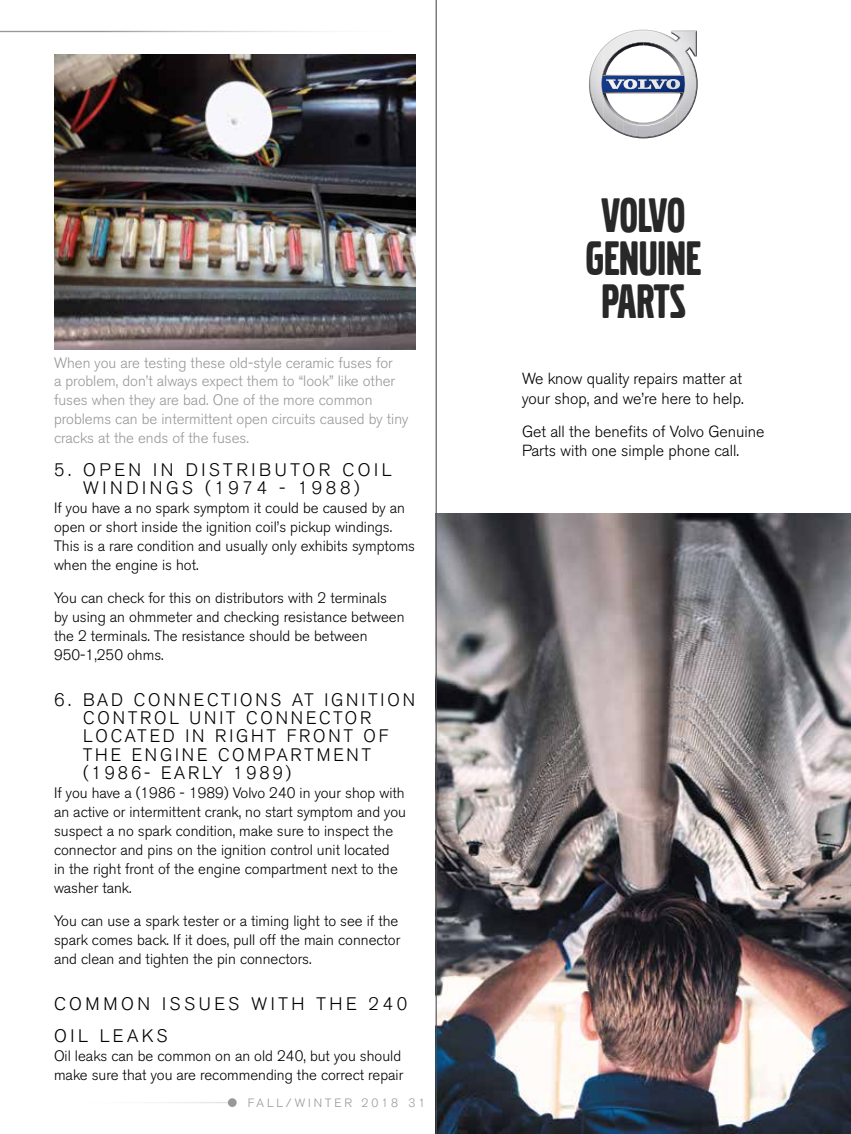
<style>
.page{position:relative;width:851px;height:1134px;background:#fff}
.page>*{position:absolute;margin:0;border:0;box-sizing:border-box;transform-origin:0 0}
.t1{font:48px/43.2px "Volvo Broad Web";color:#292829;text-align:center}
.t2{font:300 18px/18.3px "Volvo Sans Pro";letter-spacing:.17em;color:#000}
.t3{font:300 18px/18.3px "Volvo Sans Pro";letter-spacing:.2em;color:#000;text-align:center}
.t4{font:300 15.9px/19.2px "Volvo Sans Pro";color:#000}
.t5{font:300 15px/19px "Volvo Sans Pro";color:#000}
.t6{font:300 15px/18.8px "Volvo Sans Pro";color:#98989a}
.t7{font:300 12px "Volvo Sans Pro";letter-spacing:.25em;color:#98989a}
</style>
<div class="page">
<hr style="left:0;top:31px;width:425px;height:1px;background:#98989a">
<img style="left:54px;top:54px;width:361px;height:296px">
<div style="left:228px;top:1098px;width:9px;height:9px;background:#98989a;border-radius:50%"></div>
<hr style="left:54px;top:1102px;width:178px;height:1px;background:#98989a">
<img style="left:435px;top:0;width:415px;height:1134px">
<p class="t6" style="left:54px;top:353px;width:356px">When you are testing these old-style ceramic fuses for<br>a problem, don’t always expect them to “look” like other fuses when they are bad. One of the more common problems can be intermittent open circuits caused by tiny cracks at the ends of the fuses.</p>
<p class="t3" style="left:54px;top:461px;width:339px">5. OPEN IN DISTRIBUTOR COIL<br>WINDINGS (1974 - 1988)</p>
<p class="t5" style="left:54px;top:499px;width:362px">If you have a no spark symptom it could be caused by an open or short inside the ignition coil’s pickup windings.<br>This is a rare condition and usually only exhibits symptoms when the engine is hot.</p>
<p class="t5" style="left:54px;top:588px;width:352px">You can check for this on distributors with 2 terminals by using an ohmmeter and checking resistance between the 2 terminals. The resistance should be between 950-1,250 ohms.</p>
<p class="t2" style="left:83px;top:690px;width:333px;text-indent:-29px">6. BAD CONNECTIONS AT IGNITION<br>CONTROL UNIT CONNECTOR<br>LOCATED IN RIGHT FRONT OF<br>THE ENGINE COMPARTMENT (1986- EARLY 1989)</p>
<p class="t5" style="left:54px;top:783px;width:353px">If you have a (1986 - 1989) Volvo 240 in your shop with an active or intermittent crank, no start symptom and you suspect a no spark condition, make sure to inspect the connector and pins on the ignition control unit located<br>in the right front of the engine compartment next to the washer tank.</p>
<p class="t5" style="left:54px;top:911px;width:348px">You can use a spark tester or a timing light to see if the spark comes back. If it does, pull off the main connector and clean and tighten the pin connectors.</p>
<p class="t3" style="left:54px;top:988px;width:355px;line-height:31.8px;text-align:left">COMMON ISSUES WITH THE 240<br>OIL LEAKS</p>
<p class="t5" style="left:54px;top:1046px;width:351px">Oil leaks can be common on an old 240, but you should make sure that you are recommending the correct repair</p>
<p class="t7" style="left:248px;top:1096px;width:179px">FALL/WINTER 2018 31</p>
<h1 class="t1" style="left:586px;top:193px;width:117px">VOLVO<br>GENUINE<br>PARTS</h1>
<p class="t4" style="left:522px;top:369px;width:223px">We know quality repairs matter at your shop, and we’re here to help.</p>
<p class="t4" style="left:522px;top:422px;width:244px">Get all the benefits of Volvo Genuine<br>Parts with one simple phone call.</p>
</div>
